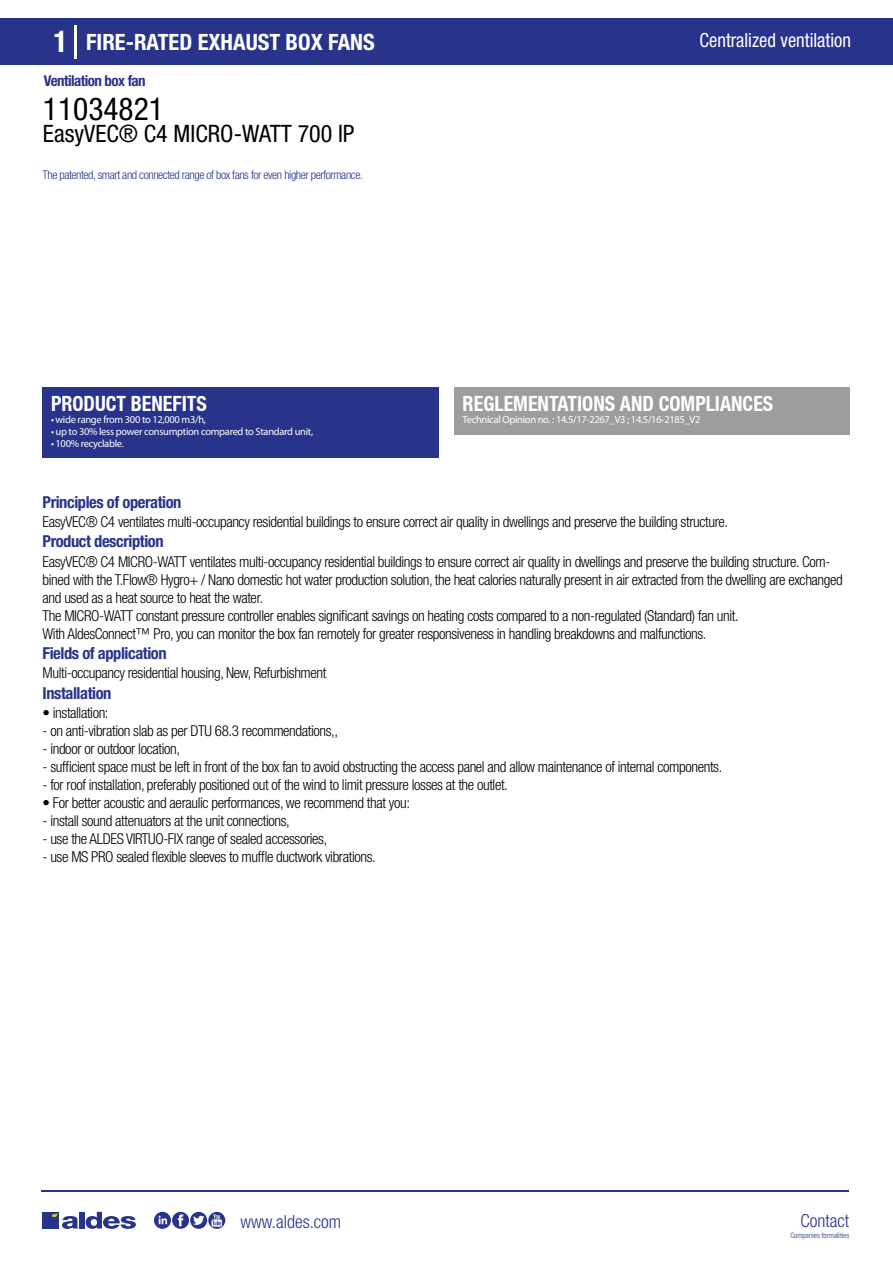
<style>
.page{position:relative;width:893px;height:1263px;background:#fff}
.page>*{position:absolute;margin:0;border:0;box-sizing:border-box;transform-origin:0 0}
.t1{font:condensed 31.5px "Helvetica Neue LT Std";color:#000}
.t2{font:condensed 24px "Helvetica Neue LT Std";color:#000}
.t3{font:700 condensed 22.5px "Helvetica Neue LT Std";color:#fff}
.t4{font:700 condensed 21px "Helvetica Neue";color:#fff;scale:.95 1}
.t5{font:condensed 19.5px "Helvetica Neue LT Std";color:#fff;scale:.95 1}
.t6{font:300 condensed 18px "Helvetica Neue";color:#28348b}
.t7{font:700 condensed 16.5px "Helvetica Neue LT Std";letter-spacing:-.025em;color:#28348b}
.t8{font:300 condensed 15px/18px "Helvetica Neue LT Std";letter-spacing:-.025em;color:#000}
.t9{font:700 condensed 15px "Helvetica Neue LT Std";letter-spacing:-.035em;color:#28348b}
.t10{font:300 condensed 12px "Helvetica Neue LT Std";letter-spacing:-.035em;color:#28348b}
.t11{font:10.5px "Myriad Pro";letter-spacing:-.03em;color:#fff}
.t12{font:300 condensed 7.5px "Helvetica Neue";color:#28348b}
.s1{font-size:30px}
</style>
<div class="page">
<div style="left:0;top:18px;width:893px;height:46px;background:#28348b"></div>
<div style="left:454px;top:387px;width:396px;height:48px;background:#9d9d9c"></div>
<div style="left:43px;top:387px;width:396px;height:70px;background:#28348b"></div>
<hr style="left:74px;top:25px;width:2px;height:33px;background:#fff">
<hr style="left:41px;top:1190px;width:808px;height:1px;background:#28348b">
<svg style="left:154px;top:1212px;width:71px;height:17px"></svg>
<div style="left:42px;top:1212px;width:17px;height:16px;background:#28348b"></div>
<div style="left:79px;top:1212px;width:5px;height:16px;background:#28348b"></div>
<svg style="left:86px;top:1212px;width:50px;height:17px"></svg>
<svg style="left:52px;top:1213px;width:26px;height:16px"></svg>
<h3 class="t3" style="left:54px;top:28px;width:323px"><span class="s1">1</span> FIRE-RATED EXHAUST BOX FANS</h3>
<h3 class="t5" style="left:700px;top:29px;width:161px">Centralized ventilation</h3>
<p class="t9" style="left:44px;top:71px;width:103px">Ventilation box fan</p>
<h1 class="t1" style="left:43px;top:91px;width:122px">11034821</h1>
<h2 class="t2" style="left:43px;top:120px;width:313px">EasyVEC® C4 MICRO-WATT 700 IP</h2>
<p class="t10" style="left:43px;top:167px;width:322px">The patented, smart and connected range of box fans for even higher performance.</p>
<h3 class="t4" style="left:51px;top:391px;width:166px">PRODUCT BENEFITS</h3>
<p class="t11" style="left:51px;top:413px;width:157px">• wide range from 300 to 12,000 m3/h,</p>
<p class="t11" style="left:51px;top:425px;width:264px">• up to 30% less power consumption compared to Standard unit,</p>
<p class="t11" style="left:51px;top:437px;width:74px">• 100% recyclable.</p>
<h3 class="t4" style="left:463px;top:391px;width:328px">REGLEMENTATIONS AND COMPLIANCES</h3>
<p class="t11" style="left:463px;top:413px;width:239px">Technical Opinion no. : 14.5/17-2267_V3 ; 14.5/16-2185_V2</p>
<p class="t7" style="left:43px;top:492px;width:140px">Principles of operation</p>
<p class="t7" style="left:43px;top:531px;width:123px">Product description</p>
<p class="t8" style="left:43px;top:513px;width:687px">EasyVEC® C4 ventilates multi-occupancy residential buildings to ensure correct air quality in dwellings and preserve the building structure.</p>
<p class="t8" style="left:43px;top:552px;width:802px">EasyVEC® C4 MICRO-WATT ventilates multi-occupancy residential buildings to ensure correct air quality in dwellings and preserve the building structure. Com&shy;bined with the T.Flow® Hygro+ / Nano domestic hot water production solution, the heat calories naturally present in air extracted from the dwelling are exchanged and used as a heat source to heat the water.<br>The MICRO-WATT constant pressure controller enables significant savings on heating costs compared to a non-regulated (Standard) fan unit.<br>With AldesConnect™ Pro, you can monitor the box fan remotely for greater responsiveness in handling breakdowns and malfunctions.</p>
<p class="t8" style="left:43px;top:664px;width:285px">Multi-occupancy residential housing, New, Refurbishment</p>
<p class="t8" style="left:43px;top:703px;width:68px">• installation:</p>
<p class="t8" style="left:43px;top:721px;width:297px">- on anti-vibration slab as per DTU 68.3 recommendations,,</p>
<p class="t8" style="left:43px;top:739px;width:139px">- indoor or outdoor location,</p>
<p class="t8" style="left:43px;top:757px;width:681px">- sufficient space must be left in front of the box fan to avoid obstructing the access panel and allow maintenance of internal components.</p>
<p class="t8" style="left:43px;top:775px;width:467px">- for roof installation, preferably positioned out of the wind to limit pressure losses at the outlet.</p>
<p class="t8" style="left:43px;top:793px;width:369px">• For better acoustic and aeraulic performances, we recommend that you:</p>
<p class="t8" style="left:43px;top:811px;width:249px">- install sound attenuators at the unit connections,</p>
<p class="t8" style="left:43px;top:829px;width:286px">- use the ALDES VIRTUO-FIX range of sealed accessories,</p>
<p class="t8" style="left:43px;top:847px;width:335px">- use MS PRO sealed flexible sleeves to muffle ductwork vibrations.</p>
<p class="t7" style="left:43px;top:643px;width:126px">Fields of application</p>
<p class="t7" style="left:43px;top:683px;width:70px">Installation</p>
<p class="t6" style="left:240px;top:1211px;width:102px">www.aldes.com</p>
<p class="t6" style="left:800px;top:1211px;width:50px">Contact</p>
<p class="t12" style="left:790px;top:1230px;width:60px">Companies formalities</p>
</div>
